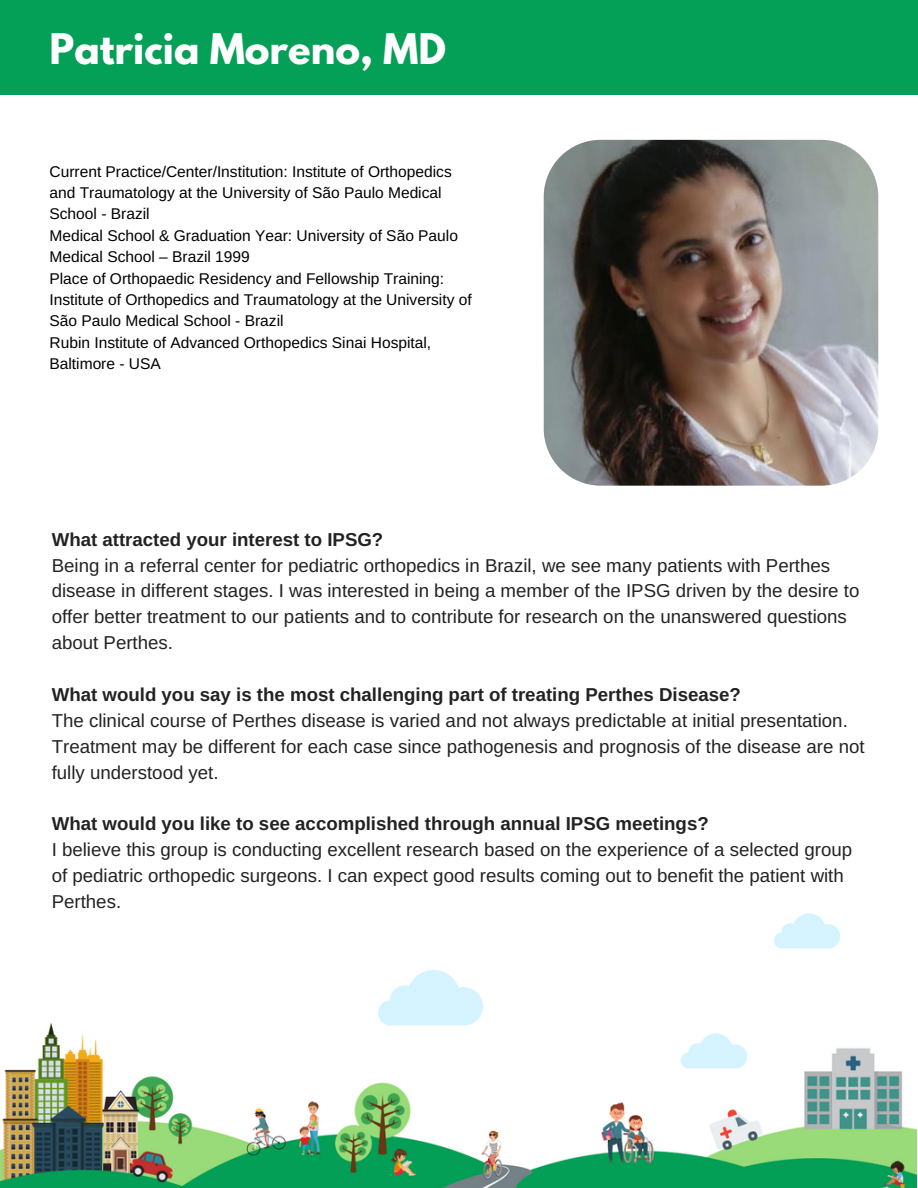
<style>
.page{position:relative;width:918px;height:1188px;background:#fff}
.page>*{position:absolute;margin:0;border:0;box-sizing:border-box;transform-origin:0 0}
.t1{font:700 37.35px "League Spartan";color:#fff}
.t2{font:18.75px/25.8px "Arimo";color:#222}
.t3{font:700 18.75px "Arimo";color:#222}
.t4{font:15.6px/21.3px "Arimo";color:#000}
</style>
<div class="page">
<img style="left:0;top:913px;width:917px;height:275px">
<svg style="left:34px;top:913px;width:136px;height:80px"></svg>
<div style="left:0;top:0;width:918px;height:94px;background:#04a057"></div>
<img style="left:544px;top:140px;width:334px;height:346px;border-radius:57px">
<h1 class="t1" style="left:50px;top:31px;width:398px">Patricia Moreno, MD</h1>
<p class="t4" style="left:50px;top:161px;width:424px">Current Practice/Center/Institution: Institute of Orthopedics and Traumatology at the University of São Paulo Medical School - Brazil<br>Medical School &amp; Graduation Year: University of São Paulo Medical School – Brazil 1999<br>Place of Orthopaedic Residency and Fellowship Training:<br>Institute of Orthopedics and Traumatology at the University of São Paulo Medical School - Brazil<br>Rubin Institute of Advanced Orthopedics Sinai Hospital, Baltimore - USA</p>
<p class="t3" style="left:52px;top:529px;width:333px">What attracted your interest to IPSG?</p>
<p class="t2" style="left:52px;top:552px;width:809px">Being in a referral center for pediatric orthopedics in Brazil, we see many patients with Perthes disease in different stages. I was interested in being a member of the IPSG driven by the desire to offer better treatment to our patients and to contribute for research on the unanswered questions about Perthes.</p>
<p class="t3" style="left:52px;top:684px;width:691px">What would you say is the most challenging part of treating Perthes Disease?</p>
<p class="t2" style="left:52px;top:707px;width:814px">The clinical course of Perthes disease is varied and not always predictable at initial presentation.<br>Treatment may be different for each case since pathogenesis and prognosis of the disease are not fully understood yet.</p>
<p class="t3" style="left:52px;top:813px;width:659px">What would you like to see accomplished through annual IPSG meetings?</p>
<p class="t2" style="left:52px;top:837px;width:802px">I believe this group is conducting excellent research based on the experience of a selected group of pediatric orthopedic surgeons. I can expect good results coming out to benefit the patient with<br>Perthes.</p>
</div>
